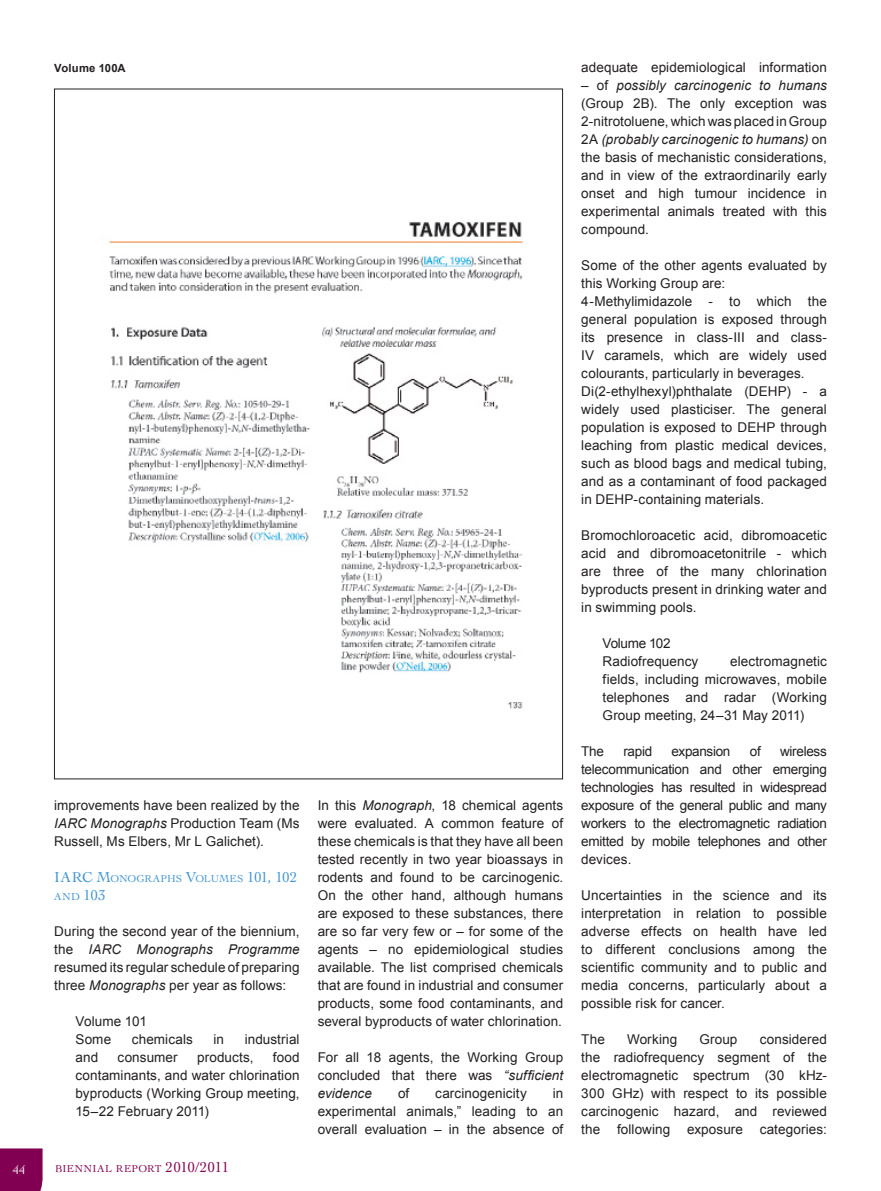
<style>
.page{position:relative;width:881px;height:1191px;background:#fff}
.page>*{position:absolute;margin:0;border:0;box-sizing:border-box;transform-origin:0 0}
.t1{font:13.5px/18px "Arial";letter-spacing:.005em;color:#231f20;text-align:justify}
.t2{font:13.5px "Arial";letter-spacing:-.025em;color:#231f20}
.t3{font:12.75px "Cochin";color:#fff}
.t4{font:700 11.25px "Arial";letter-spacing:.015em;color:#231f20}
.t5{font:10.5px/18px "Cochin";letter-spacing:-.005em;color:#4194d0}
.t6{font:10.5px "Cochin";letter-spacing:.03em;color:#820052}
.s1{font-style:italic}
.s2{font-size:15px}
</style>
<div class="page">
<div style="left:0;top:1148px;width:43px;height:43px;background:#820052"></div>
<img style="left:109px;top:222px;width:414px;height:487px">
<p class="t4" style="left:54px;top:61px;width:73px">Volume 100A</p>
<p class="t1" style="left:54px;top:796px;width:247px">improvements have been realized by the <span class="s1">IARC Monographs</span> Production Team (Ms Russell, Ms Elbers, Mr L Galichet).</p>
<p class="t5" style="left:54px;top:869px;width:244px"><span class="s2">IARC M</span>ONOGRAPHS <span class="s2">V</span>OLUMES <span class="s2">101, 102<br></span>AND <span class="s2">103</span></p>
<p class="t1" style="left:54px;top:922px;width:247px">During the second year of the biennium, the <span class="s1">IARC Monographs Programme </span>resumed its regular schedule of preparing three <span class="s1">Monographs</span> per year as follows:</p>
<p class="t1" style="left:75px;top:1012px;width:73px">Volume 101</p>
<p class="t1" style="left:75px;top:1030px;width:37px">Some</p>
<p class="t1" style="left:132px;top:1030px;width:63px">chemicals</p>
<p class="t1" style="left:213px;top:1030px;width:12px">in</p>
<p class="t1" style="left:244px;top:1030px;width:56px">industrial</p>
<p class="t1" style="left:75px;top:1048px;width:24px">and</p>
<p class="t1" style="left:118px;top:1048px;width:62px">consumer</p>
<p class="t1" style="left:197px;top:1048px;width:58px">products,</p>
<p class="t1" style="left:75px;top:1048px;width:225px;text-indent:197px">food contaminants, and water chlorination byproducts (Working Group meeting, 15–22 February 2011)</p>
<p class="t3" style="left:13px;top:1160px;width:14px">44</p>
<p class="t6" style="left:55px;top:1161px;width:175px">BIENNIAL REPORT <span class="s2">2010/2011</span></p>
<p class="t1" style="left:317px;top:796px;width:247px">In this <span class="s1">Monograph</span>, 18 chemical agents were evaluated. A common feature of these chemicals is that they have all been tested recently in two year bioassays in rodents and found to be carcinogenic.<br>On the other hand, although humans are exposed to these substances, there are so far very few or – for some of the agents – no epidemiological studies available. The list comprised chemicals that are found in industrial and consumer products, some food contaminants, and several byproducts of water chlorination.</p>
<p class="t1" style="left:317px;top:1048px;width:247px">For all 18 agents, the Working Group concluded that there was <span class="s1">“sufficient evidence</span></p>
<p class="t1" style="left:398px;top:1084px;width:13px">of</p>
<p class="t1" style="left:435px;top:1084px;width:93px">carcinogenicity</p>
<p class="t1" style="left:317px;top:1084px;width:247px;text-indent:235px">in experimental animals,” leading to an overall evaluation – in the absence of</p>
<p class="t1" style="left:581px;top:58px;width:247px">adequate epidemiological information</p>
<p class="t1" style="left:581px;top:76px;width:247px">– of <span class="s1">possibly carcinogenic to humans </span>(Group 2B). The only exception was 2-nitrotoluene, which was placed in Group 2A <span class="s1">(probably carcinogenic to humans)</span> on the basis of mechanistic considerations, and in view of the extraordinarily early onset and high tumour incidence in experimental animals treated with this compound.</p>
<p class="t1" style="left:581px;top:256px;width:247px">Some of the other agents evaluated by this Working Group are:</p>
<p class="t1" style="left:581px;top:292px;width:247px">4-Methylimidazole - to which the general population is exposed through its presence in class-III and class-IV caramels, which are widely used colourants, particularly in beverages.</p>
<p class="t1" style="left:581px;top:382px;width:247px">Di(2-ethylhexyl)phthalate (DEHP) - a widely used plasticiser. The general population is exposed to DEHP through leaching from plastic medical devices, such as blood bags and medical tubing, and as a contaminant of food packaged in DEHP-containing materials.</p>
<p class="t1" style="left:581px;top:526px;width:247px">Bromochloroacetic acid, dibromoacetic acid and dibromoacetonitrile - which are three of the many chlorination byproducts present in drinking water and in swimming pools.</p>
<p class="t2" style="left:602px;top:634px;width:70px">Volume 102</p>
<p class="t1" style="left:602px;top:652px;width:97px">Radiofrequency</p>
<p class="t1" style="left:602px;top:652px;width:226px;text-indent:127px">electromagnetic fields, including microwaves, mobile telephones and radar (Working Group meeting, 24–31 May 2011)</p>
<p class="t1" style="left:581px;top:742px;width:24px">The</p>
<p class="t1" style="left:623px;top:742px;width:30px">rapid</p>
<p class="t2" style="left:671px;top:742px;width:60px">expansion</p>
<p class="t1" style="left:749px;top:742px;width:12px">of</p>
<p class="t1" style="left:581px;top:742px;width:247px;text-indent:199px">wireless telecommunication and other emerging technologies has resulted in widespread exposure of the general public and many workers to the electromagnetic radiation emitted by mobile telephones and other devices.</p>
<p class="t1" style="left:581px;top:886px;width:247px">Uncertainties in the science and its interpretation in relation to possible adverse effects on health have led to different conclusions among the scientific community and to public and media concerns, particularly about a possible risk for cancer.</p>
<p class="t1" style="left:581px;top:1030px;width:25px">The</p>
<p class="t1" style="left:626px;top:1030px;width:52px">Working</p>
<p class="t1" style="left:699px;top:1030px;width:40px">Group</p>
<p class="t1" style="left:581px;top:1030px;width:247px;text-indent:178px">considered the radiofrequency segment of the electromagnetic spectrum (30 kHz-300 GHz) with respect to its possible carcinogenic hazard, and reviewed the following exposure categories:</p>
</div>
